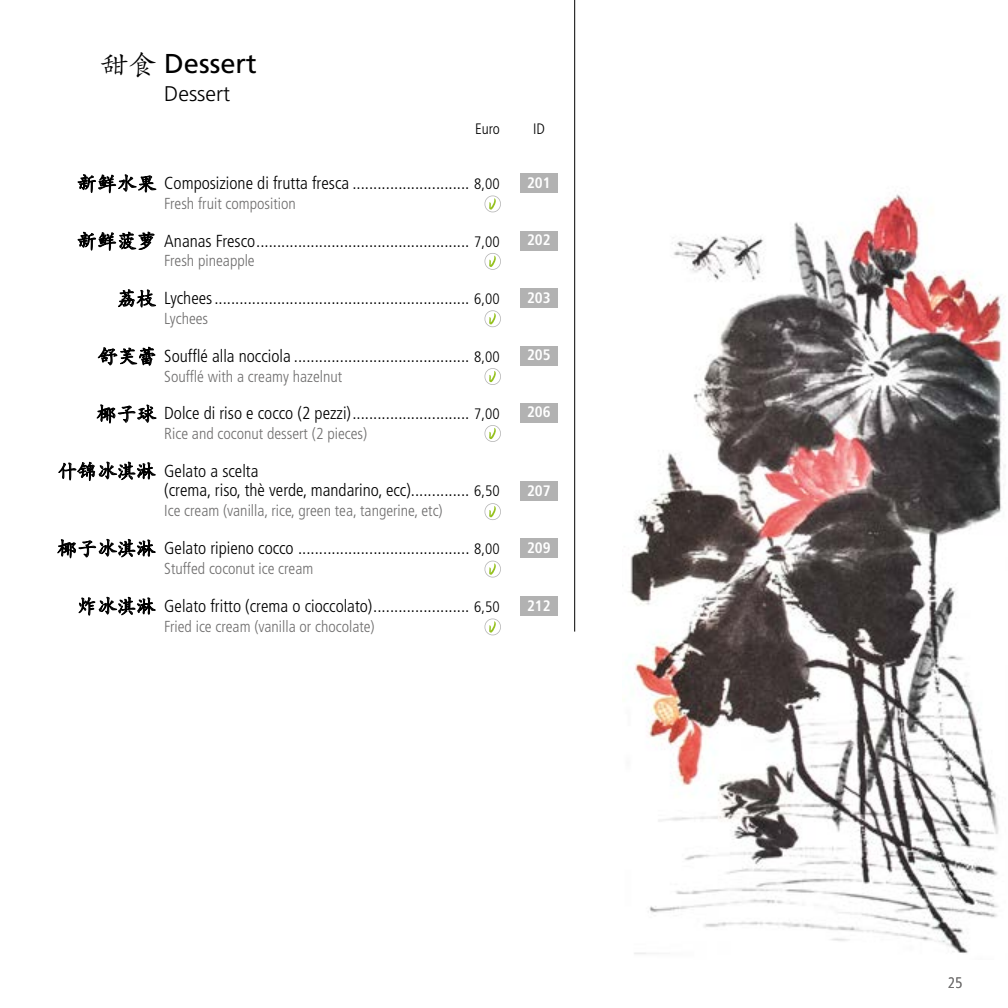
<style>
.page{position:relative;width:1008px;height:1008px;background:#fff}
.page>*{position:absolute;margin:0;border:0;box-sizing:border-box;transform-origin:0 0}
.t1{font:27.3px "Frutiger LT Std";color:#000}
.t2{font:300 21.15px "Frutiger LT Std";color:#000}
.t3{font:19.65px "ST Kaiti";color:#000}
.t4{font:300 condensed 17.4px/19.6px "Frutiger LT Std";color:#000}
.t5{font:300 condensed 15.9px "Frutiger LT Std";color:#706f6f}
.t6{font:700 condensed 15.15px "Frutiger LT Std";color:#fff}
.t7{font:300 condensed 15.15px "Frutiger LT Std";color:#000}
.t8{font:300 condensed 15.15px "Frutiger LT Std";color:#706f6f}
.s1{font-family:"ST Kaiti";font-size:28.05px}
.s2{font-size:15.15px}
</style>
<div class="page">
<div style="left:520px;top:173px;width:38px;height:20px;background:#b2b2b2"></div>
<div style="left:520px;top:231px;width:38px;height:20px;background:#b2b2b2"></div>
<div style="left:520px;top:288px;width:38px;height:20px;background:#b2b2b2"></div>
<div style="left:520px;top:403px;width:38px;height:20px;background:#b2b2b2"></div>
<div style="left:520px;top:481px;width:38px;height:20px;background:#b2b2b2"></div>
<div style="left:520px;top:538px;width:38px;height:20px;background:#b2b2b2"></div>
<div style="left:520px;top:596px;width:38px;height:20px;background:#b2b2b2"></div>
<svg style="left:484px;top:195px;width:17px;height:17px"></svg>
<svg style="left:484px;top:253px;width:17px;height:17px"></svg>
<svg style="left:484px;top:310px;width:17px;height:17px"></svg>
<svg style="left:484px;top:425px;width:17px;height:17px"></svg>
<svg style="left:484px;top:503px;width:17px;height:17px"></svg>
<svg style="left:484px;top:561px;width:17px;height:16px"></svg>
<svg style="left:484px;top:618px;width:17px;height:17px"></svg>
<img style="left:622px;top:194px;width:384px;height:760px">
<hr style="left:574px;top:0;width:1px;height:631px;background:#000">
<svg style="left:78px;top:175px;width:78px;height:18px"></svg>
<svg style="left:78px;top:232px;width:76px;height:18px"></svg>
<svg style="left:118px;top:290px;width:38px;height:17px"></svg>
<svg style="left:97px;top:405px;width:59px;height:18px"></svg>
<svg style="left:59px;top:462px;width:96px;height:18px"></svg>
<svg style="left:58px;top:539px;width:97px;height:19px"></svg>
<svg style="left:79px;top:597px;width:76px;height:18px"></svg>
<div style="left:520px;top:346px;width:38px;height:20px;background:#b2b2b2"></div>
<svg style="left:484px;top:368px;width:17px;height:17px"></svg>
<svg style="left:98px;top:347px;width:57px;height:18px"></svg>
<h1 class="t1" style="left:100px;top:48px;width:159px"><span class="s1">甜食</span> Dessert</h1>
<p class="t2" style="left:164px;top:81px;width:67px">Dessert</p>
<p class="t7" style="left:475px;top:120px;width:26px">Euro</p>
<p class="t7" style="left:533px;top:120px;width:13px">ID</p>
<p class="t3" style="left:77px;top:170px;width:80px">新鲜水果</p>
<p class="t3" style="left:77px;top:227px;width:80px">新鲜菠萝</p>
<p class="t3" style="left:116px;top:285px;width:41px">荔枝</p>
<p class="t4" style="left:164px;top:173px;width:337px">Composizione di frutta fresca ............................ <span class="s2">8,00</span></p>
<p class="t5" style="left:164px;top:194px;width:133px">Fresh fruit composition</p>
<p class="t4" style="left:164px;top:231px;width:337px">Ananas Fresco................................................... <span class="s2">7,00</span></p>
<p class="t5" style="left:164px;top:252px;width:92px">Fresh pineapple</p>
<p class="t4" style="left:164px;top:289px;width:337px">Lychees............................................................. <span class="s2">6,00</span></p>
<p class="t5" style="left:164px;top:309px;width:45px">Lychees</p>
<p class="t6" style="left:527px;top:174px;width:25px">201</p>
<p class="t6" style="left:527px;top:231px;width:25px">202</p>
<p class="t6" style="left:527px;top:288px;width:25px">203</p>
<p class="t3" style="left:98px;top:343px;width:61px">舒芙蕾</p>
<p class="t6" style="left:527px;top:346px;width:25px">205</p>
<p class="t4" style="left:164px;top:346px;width:337px">Soufflé alla nocciola .......................................... <span class="s2">8,00</span></p>
<p class="t5" style="left:164px;top:367px;width:179px">Soufflé with a creamy hazelnut</p>
<p class="t3" style="left:97px;top:400px;width:61px">椰子球</p>
<p class="t3" style="left:57px;top:457px;width:100px">什锦冰淇淋</p>
<p class="t3" style="left:57px;top:535px;width:100px">椰子冰淇淋</p>
<p class="t3" style="left:77px;top:592px;width:80px">炸冰淇淋</p>
<p class="t4" style="left:164px;top:404px;width:337px">Dolce di riso e cocco (2 pezzi)............................ <span class="s2">7,00</span></p>
<p class="t5" style="left:164px;top:424px;width:204px">Rice and coconut dessert (2 pieces)</p>
<p class="t4" style="left:164px;top:461px;width:337px">Gelato a scelta<br>(crema, riso, thè verde, mandarino, ecc).............. <span class="s2">6,50</span></p>
<p class="t5" style="left:164px;top:502px;width:280px">Ice cream (vanilla, rice, green tea, tangerine, etc)</p>
<p class="t4" style="left:164px;top:538px;width:337px">Gelato ripieno cocco ......................................... <span class="s2">8,00</span></p>
<p class="t5" style="left:164px;top:559px;width:151px">Stuffed coconut ice cream</p>
<p class="t4" style="left:164px;top:596px;width:337px">Gelato fritto (crema o cioccolato)....................... <span class="s2">6,50</span></p>
<p class="t5" style="left:164px;top:617px;width:212px">Fried ice cream (vanilla or chocolate)</p>
<p class="t6" style="left:527px;top:403px;width:25px">206</p>
<p class="t6" style="left:527px;top:481px;width:25px">207</p>
<p class="t6" style="left:527px;top:539px;width:25px">209</p>
<p class="t6" style="left:527px;top:596px;width:25px">212</p>
<p class="t8" style="left:948px;top:974px;width:16px">25</p>
</div>
